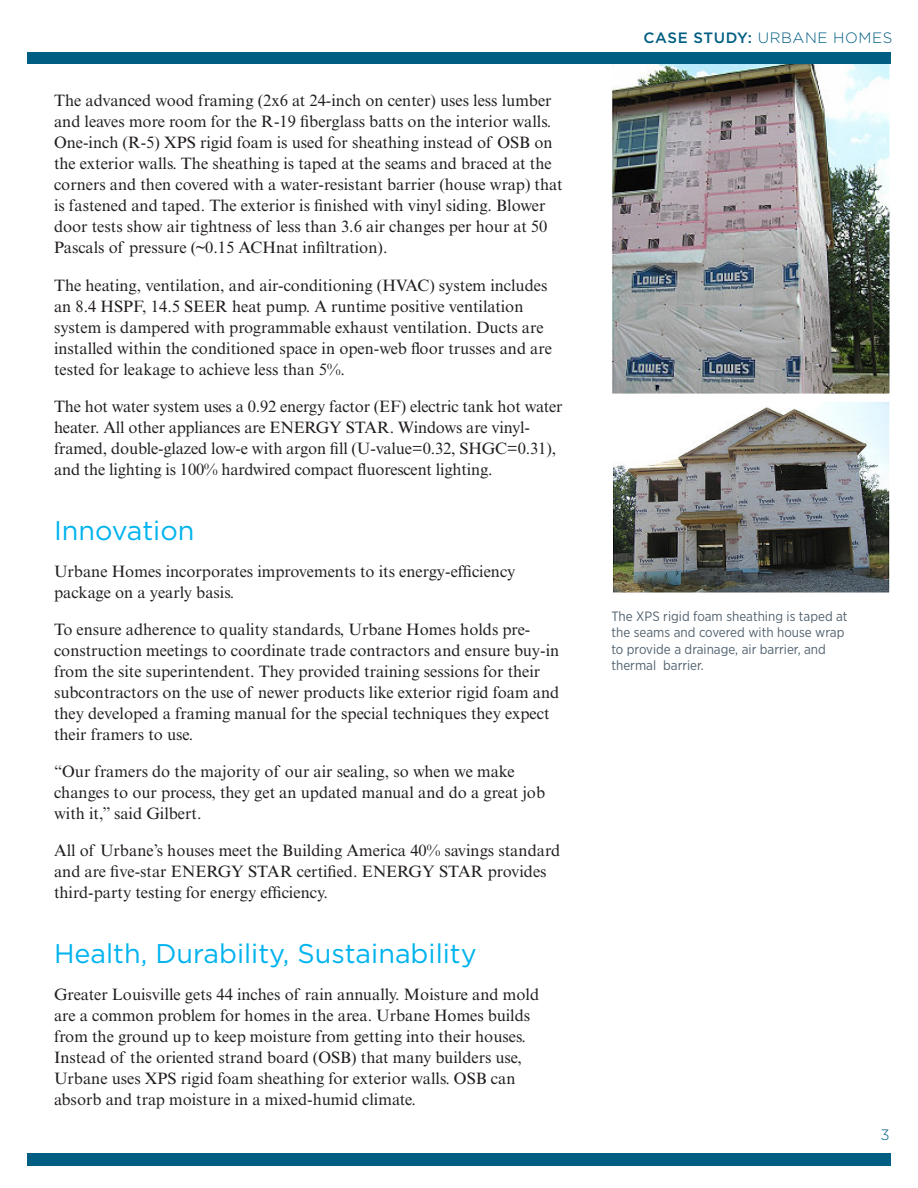
<style>
.page{position:relative;width:918px;height:1188px;background:#fff}
.page>*{position:absolute;margin:0;border:0;box-sizing:border-box;transform-origin:0 0}
.HEADER_1{font:27px "Gotham";color:#00b3ee}
.BODY{font:16.5px/21px "Times New Roman MT Std";color:#231f20}
.t1{font:300 15px "Gotham";letter-spacing:.04em;color:#005e82}
.t2{font:13.5px/16.2px "Gotham Narrow";color:#52626f}
.s1{font-weight:500}
</style>
<div class="page">
<img style="left:613px;top:64px;width:275px;height:328px">
<div style="left:610px;top:58px;width:281px;height:337px;border:2px solid #fff"></div>
<img style="left:614px;top:403px;width:274px;height:188px">
<div style="left:611px;top:400px;width:280px;height:194px;border:2px solid #fff"></div>
<div style="left:27px;top:1154px;width:864px;height:12px;background:#005e82"></div>
<div style="left:27px;top:52px;width:864px;height:12px;background:#005e82"></div>
<p class="BODY" style="left:54px;top:90px;width:510px">The advanced wood framing (2x6 at 24-inch on center) uses less lumber and leaves more room for the R-19 fiberglass batts on the interior walls.<br>One-inch (R-5) XPS rigid foam is used for sheathing instead of OSB on the exterior walls. The sheathing is taped at the seams and braced at the corners and then covered with a water-resistant barrier (house wrap) that is fastened and taped. The exterior is finished with vinyl siding. Blower door tests show air tightness of less than 3.6 air changes per hour at 50<br>Pascals of pressure (~0.15 ACHnat infiltration).</p>
<p class="BODY" style="left:54px;top:274px;width:499px">The heating, ventilation, and air-conditioning (HVAC) system includes an 8.4 HSPF, 14.5 SEER heat pump. A runtime positive ventilation system is dampered with programmable exhaust ventilation. Ducts are installed within the conditioned space in open-web floor trusses and are tested for leakage to achieve less than 5%.</p>
<p class="BODY" style="left:54px;top:396px;width:510px">The hot water system uses a 0.92 energy factor (EF) electric tank hot water heater. All other appliances are ENERGY STAR. Windows are vinyl&shy;framed, double-glazed low-e with argon fill (U-value=0.32, SHGC=0.31), and the lighting is 100% hardwired compact fluorescent lighting.</p>
<p class="HEADER_1" style="left:54px;top:515px;width:142px">Innovation</p>
<p class="BODY" style="left:54px;top:561px;width:463px">Urbane Homes incorporates improvements to its energy-efficiency package on a yearly basis.</p>
<p class="BODY" style="left:54px;top:619px;width:507px">To ensure adherence to quality standards, Urbane Homes holds pre&shy;construction meetings to coordinate trade contractors and ensure buy-in from the site superintendent. They provided training sessions for their subcontractors on the use of newer products like exterior rigid foam and they developed a framing manual for the special techniques they expect their framers to use.</p>
<p class="BODY" style="left:54px;top:761px;width:493px">“Our framers do the majority of our air sealing, so when we make changes to our process, they get an updated manual and do a great job with it,” said Gilbert.</p>
<p class="BODY" style="left:54px;top:840px;width:508px">All of Urbane’s houses meet the Building America 40% savings standard and are five-star ENERGY STAR certified. ENERGY STAR provides third-party testing for energy efficiency.</p>
<p class="HEADER_1" style="left:54px;top:939px;width:424px">Health, Durability, Sustainability</p>
<p class="BODY" style="left:54px;top:984px;width:487px">Greater Louisville gets 44 inches of rain annually. Moisture and mold are a common problem for homes in the area. Urbane Homes builds from the ground up to keep moisture from getting into their houses.<br>Instead of the oriented strand board (OSB) that many builders use, Urbane uses XPS rigid foam sheathing for exterior walls. OSB can absorb and trap moisture in a mixed-humid climate.</p>
<p class="t1" style="left:644px;top:29px;width:250px"><span class="s1">CASE STUDY:</span> URBANE HOMES</p>
<p class="t2" style="left:611px;top:608px;width:238px">The XPS rigid foam sheathing is taped at the seams and covered with house wrap to provide a drainage, air barrier, and thermal barrier.</p>
<p class="t1" style="left:880px;top:1126px;width:11px">3</p>
</div>
